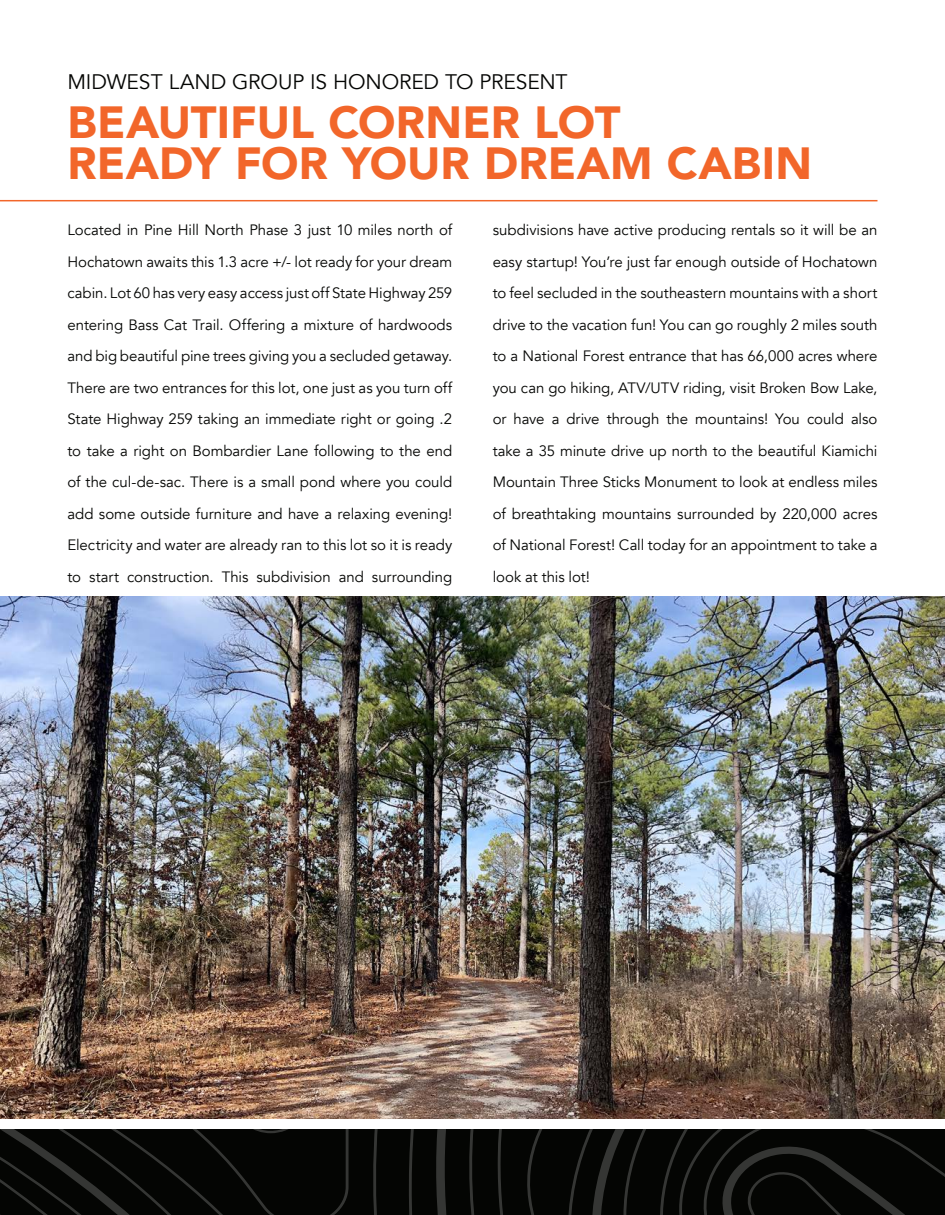
<style>
.page{position:relative;width:945px;height:1215px;background:#fff}
.page>*{position:absolute;margin:0;border:0;box-sizing:border-box;transform-origin:0 0}
.t1{font:900 45px "Avenir";letter-spacing:.005em;color:#f2662a}
.t2{font:21px "Avenir";letter-spacing:-.005em;color:#040503}
.t3{font:15px/31.5px "Avenir";letter-spacing:-.005em;color:#040503;text-align:justify}
</style>
<div class="page">
<hr style="left:0;top:200px;width:878px;height:1px;background:#f2662a">
<svg style="left:0;top:1130px;width:945px;height:85px;background:#090a08"></svg>
<img style="left:0;top:596px;width:945px;height:523px">
<p class="t2" style="left:68px;top:69px;width:502px">MIDWEST LAND GROUP IS HONORED TO PRESENT</p>
<p class="t1" style="left:68px;top:84px;width:555px">BEAUTIFUL CORNER LOT</p>
<p class="t1" style="left:68px;top:125px;width:746px">READY FOR YOUR DREAM CABIN</p>
<p class="t3" style="left:68px;top:215px;width:386px">Located in Pine Hill North Phase 3 just 10 miles north of Hochatown awaits this 1.3 acre +/- lot ready for your dream cabin. Lot 60 has very easy access just off State Highway 259 entering Bass Cat Trail. Offering a mixture of hardwoods and big beautiful pine trees giving you a secluded getaway.<br>There are two entrances for this lot, one just as you turn off State Highway 259 taking an immediate right or going .2 to take a right on Bombardier Lane following to the end of the cul-de-sac. There is a small pond where you could add some outside furniture and have a relaxing evening!<br>Electricity and water are already ran to this lot so it is ready to start construction. This subdivision and surrounding</p>
<p class="t3" style="left:493px;top:215px;width:386px">subdivisions have active producing rentals so it will be an easy startup! You’re just far enough outside of Hochatown to feel secluded in the southeastern mountains with a short drive to the vacation fun! You can go roughly 2 miles south to a National Forest entrance that has 66,000 acres where you can go hiking, ATV/UTV riding, visit Broken Bow Lake, or have a drive through the mountains! You could also take a 35 minute drive up north to the beautiful Kiamichi Mountain Three Sticks Monument to look at endless miles of breathtaking mountains surrounded by 220,000 acres of National Forest! Call today for an appointment to take a look at this lot!</p>
</div>
